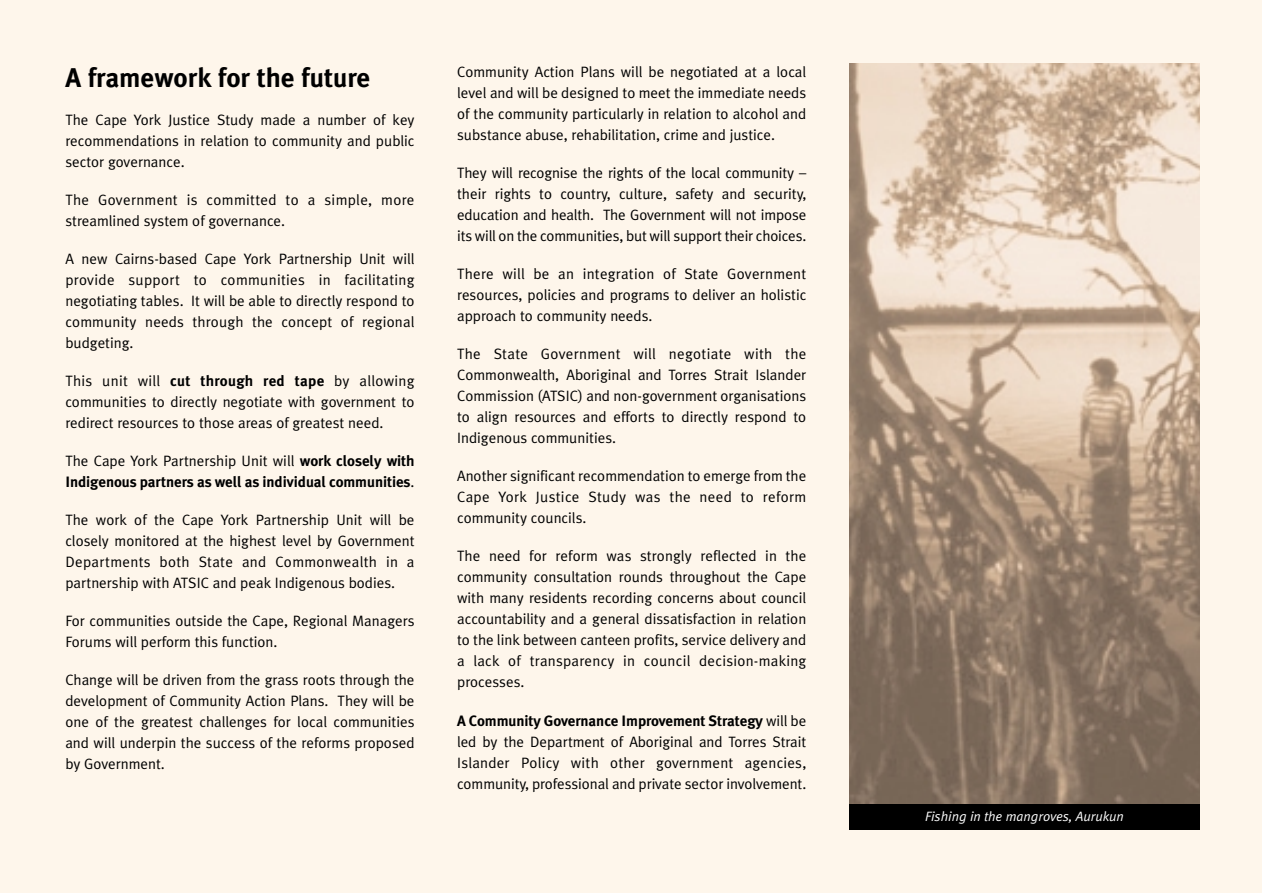
<style>
.page{position:relative;width:1262px;height:893px;background:#fff}
.page>*{position:absolute;margin:0;border:0;box-sizing:border-box;transform-origin:0 0}
.t1{font:700 27px "Meta Plus";color:#000}
.t2{font:15px/21px "Meta Plus Normal";color:#000;text-align:justify}
.t3{font:700 15px "Meta Plus";letter-spacing:-.005em;color:#000}
.t4{font:italic 13.5px "Meta Normal LF";color:#fff}
.s1{font-family:"Meta Plus";font-weight:700}
.s2{font-family:"Meta Plus Normal";font-weight:400}
</style>
<div class="page">
<div style="left:0;top:0;width:1261px;height:892px;background:#fef6eb"></div>
<img style="left:849px;top:64px;width:350px;height:740px">
<div style="left:849px;top:804px;width:350px;height:25px;background:#000"></div>
<h1 class="t1" style="left:65px;top:68px;width:306px">A framework for the future</h1>
<p class="t2" style="left:65px;top:110px;width:351px">The Cape York Justice Study made a number of key recommendations in relation to community and public sector governance.</p>
<p class="t2" style="left:65px;top:190px;width:351px">The Government is committed to a simple, more streamlined system of governance.</p>
<p class="t2" style="left:65px;top:249px;width:351px">A new Cairns-based Cape York Partnership Unit will provide support to communities in facilitating negotiating tables. It will be able to directly respond to community needs through the concept of regional budgeting.</p>
<p class="t2" style="left:65px;top:371px;width:351px">This unit will <span class="s1">cut through red tape</span> by allowing communities to directly negotiate with government to redirect resources to those areas of greatest need.</p>
<p class="t2" style="left:65px;top:451px;width:351px">The Cape York Partnership Unit will <span class="s1">work closely with</span></p>
<p class="t3" style="left:65px;top:476px;width:351px">Indigenous partners as well as individual communities<span class="s2">.</span></p>
<p class="t2" style="left:65px;top:510px;width:351px">The work of the Cape York Partnership Unit will be closely monitored at the highest level by Government Departments both State and Commonwealth in a partnership with ATSIC and peak Indigenous bodies.</p>
<p class="t2" style="left:65px;top:611px;width:351px">For communities outside the Cape, Regional Managers<br>Forums will perform this function.</p>
<p class="t2" style="left:65px;top:670px;width:351px">Change will be driven from the grass roots through the development of Community Action Plans. They will be one of the greatest challenges for local communities and will underpin the success of the reforms proposed by Government.</p>
<p class="t2" style="left:457px;top:63px;width:351px">Community Action Plans will be negotiated at a local level and will be designed to meet the immediate needs of the community particularly in relation to alcohol and substance abuse, rehabilitation, crime and justice.</p>
<p class="t2" style="left:457px;top:164px;width:351px">They will recognise the rights of the local community – their rights to country, culture, safety and security, education and health. The Government will not impose its will on the communities, but will support their choices.</p>
<p class="t2" style="left:457px;top:265px;width:351px">There will be an integration of State Government resources, policies and programs to deliver an holistic approach to community needs.</p>
<p class="t2" style="left:457px;top:345px;width:351px">The State Government will negotiate with the Commonwealth, Aboriginal and Torres Strait Islander Commission (ATSIC) and non-government organisations to align resources and efforts to directly respond to Indigenous communities.</p>
<p class="t2" style="left:457px;top:467px;width:351px">Another significant recommendation to emerge from the Cape York Justice Study was the need to reform community councils.</p>
<p class="t2" style="left:457px;top:547px;width:351px">The need for reform was strongly reflected in the community consultation rounds throughout the Cape with many residents recording concerns about council accountability and a general dissatisfaction in relation to the link between canteen profits, service delivery and a lack of transparency in council decision-making processes.</p>
<p class="t3" style="left:457px;top:715px;width:351px">A Community Governance Improvement Strategy <span class="s2">will be</span></p>
<p class="t2" style="left:457px;top:732px;width:351px">led by the Department of Aboriginal and Torres Strait Islander Policy with other government agencies, community, professional and private sector involvement.</p>
<p class="t4" style="left:925px;top:811px;width:200px">Fishing in the mangroves, Aurukun</p>
</div>
